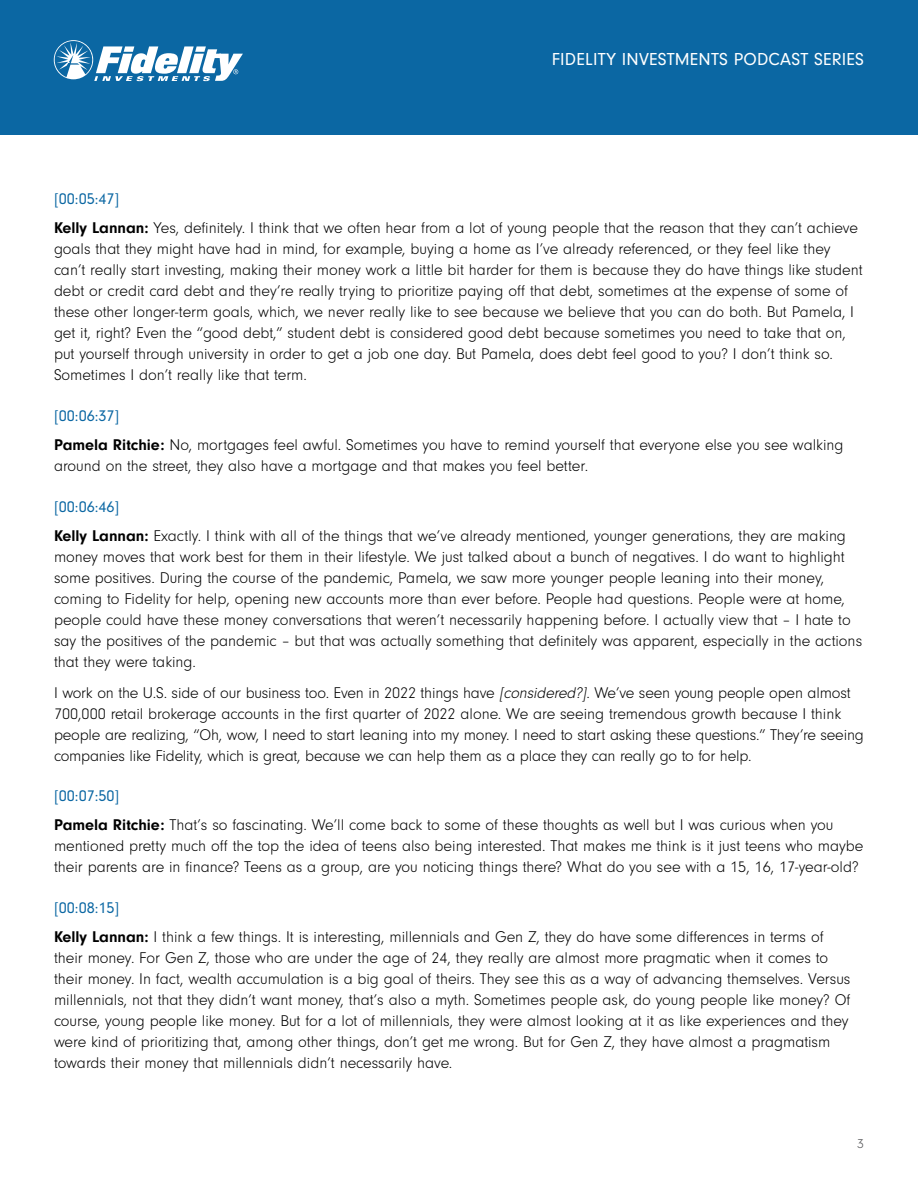
<style>
.page{position:relative;width:918px;height:1188px;background:#fff}
.page>*{position:absolute;margin:0;border:0;box-sizing:border-box;transform-origin:0 0}
.t1{font:18px "Neuzeit Gro";letter-spacing:.01em;color:#fff}
.t2{font:300 16.2px/21px "Neuzeit Gro";color:#000}
.t3{font:300 13.5px "Neuzeit Gro";color:#58595b}
.s1{font-weight:400;color:#0b67a3}
.s2{font-weight:700}
.s3{font-style:italic}
</style>
<div class="page">
<div style="left:0;top:0;width:918px;height:135px;background:#0b67a3"></div>
<svg style="left:54px;top:40px;width:189px;height:41px"></svg>
<p class="t1" style="left:552px;top:49px;width:314px">FIDELITY INVESTMENTS PODCAST SERIES</p>
<p class="t2" style="left:54px;top:185px;width:806px;line-height:29.2px"><span class="s1">[00:05:47]<br></span><span class="s2">Kelly Lannan:</span> Yes, definitely. I think that we often hear from a lot of young people that the reason that they can’t achieve</p>
<p class="t2" style="left:54px;top:239px;width:810px">goals that they might have had in mind, for example, buying a home as I’ve already referenced, or they feel like they can’t really start investing, making their money work a little bit harder for them is because they do have things like student debt or credit card debt and they’re really trying to prioritize paying off that debt, sometimes at the expense of some of these other longer-term goals, which, we never really like to see because we believe that you can do both. But Pamela, I get it, right? Even the “good debt,” student debt is considered good debt because sometimes you need to take that on, put yourself through university in order to get a job one day. But Pamela, does debt feel good to you? I don’t think so.<br>Sometimes I don’t really like that term.</p>
<p class="t2" style="left:54px;top:401px;width:791px;line-height:29.2px"><span class="s1">[00:06:37]<br></span><span class="s2">Pamela Ritchie:</span> No, mortgages feel awful. Sometimes you have to remind yourself that everyone else you see walking</p>
<p class="t2" style="left:54px;top:456px;width:536px">around on the street, they also have a mortgage and that makes you feel better.</p>
<p class="t2" style="left:54px;top:492px;width:793px;line-height:29.2px"><span class="s1">[00:06:46]<br></span><span class="s2">Kelly Lannan:</span> Exactly. I think with all of the things that we’ve already mentioned, younger generations, they are making</p>
<p class="t2" style="left:54px;top:546px;width:810px">money moves that work best for them in their lifestyle. We just talked about a bunch of negatives. I do want to highlight some positives. During the course of the pandemic, Pamela, we saw more younger people leaning into their money, coming to Fidelity for help, opening new accounts more than ever before. People had questions. People were at home, people could have these money conversations that weren’t necessarily happening before. I actually view that – I hate to say the positives of the pandemic – but that was actually something that definitely was apparent, especially in the actions that they were taking.</p>
<p class="t2" style="left:54px;top:682px;width:811px">I work on the U.S. side of our business too. Even in 2022 things have <span class="s3">[considered?]</span>. We’ve seen young people open almost 700,000 retail brokerage accounts in the first quarter of 2022 alone. We are seeing tremendous growth because I think people are realizing, “Oh, wow, I need to start leaning into my money. I need to start asking these questions.” They’re seeing companies like Fidelity, which is great, because we can help them as a place they can really go to for help.</p>
<p class="t2" style="left:54px;top:782px;width:781px;line-height:29.2px"><span class="s1">[00:07:50]<br></span><span class="s2">Pamela Ritchie:</span> That’s so fascinating. We’ll come back to some of these thoughts as well but I was curious when you</p>
<p class="t2" style="left:54px;top:836px;width:811px">mentioned pretty much off the top the idea of teens also being interested. That makes me think is it just teens who maybe their parents are in finance? Teens as a group, are you noticing things there? What do you see with a 15, 16, 17-year-old?</p>
<p class="t2" style="left:54px;top:893px;width:771px;line-height:29.2px"><span class="s1">[00:08:15]<br></span><span class="s2">Kelly Lannan:</span> I think a few things. It is interesting, millennials and Gen Z, they do have some differences in terms of</p>
<p class="t2" style="left:54px;top:948px;width:798px">their money. For Gen Z, those who are under the age of 24, they really are almost more pragmatic when it comes to their money. In fact, wealth accumulation is a big goal of theirs. They see this as a way of advancing themselves. Versus millennials, not that they didn’t want money, that’s also a myth. Sometimes people ask, do young people like money? Of course, young people like money. But for a lot of millennials, they were almost looking at it as like experiences and they were kind of prioritizing that, among other things, don’t get me wrong. But for Gen Z, they have almost a pragmatism towards their money that millennials didn’t necessarily have.</p>
<p class="t3" style="left:857px;top:1137px;width:8px">3</p>
</div>
